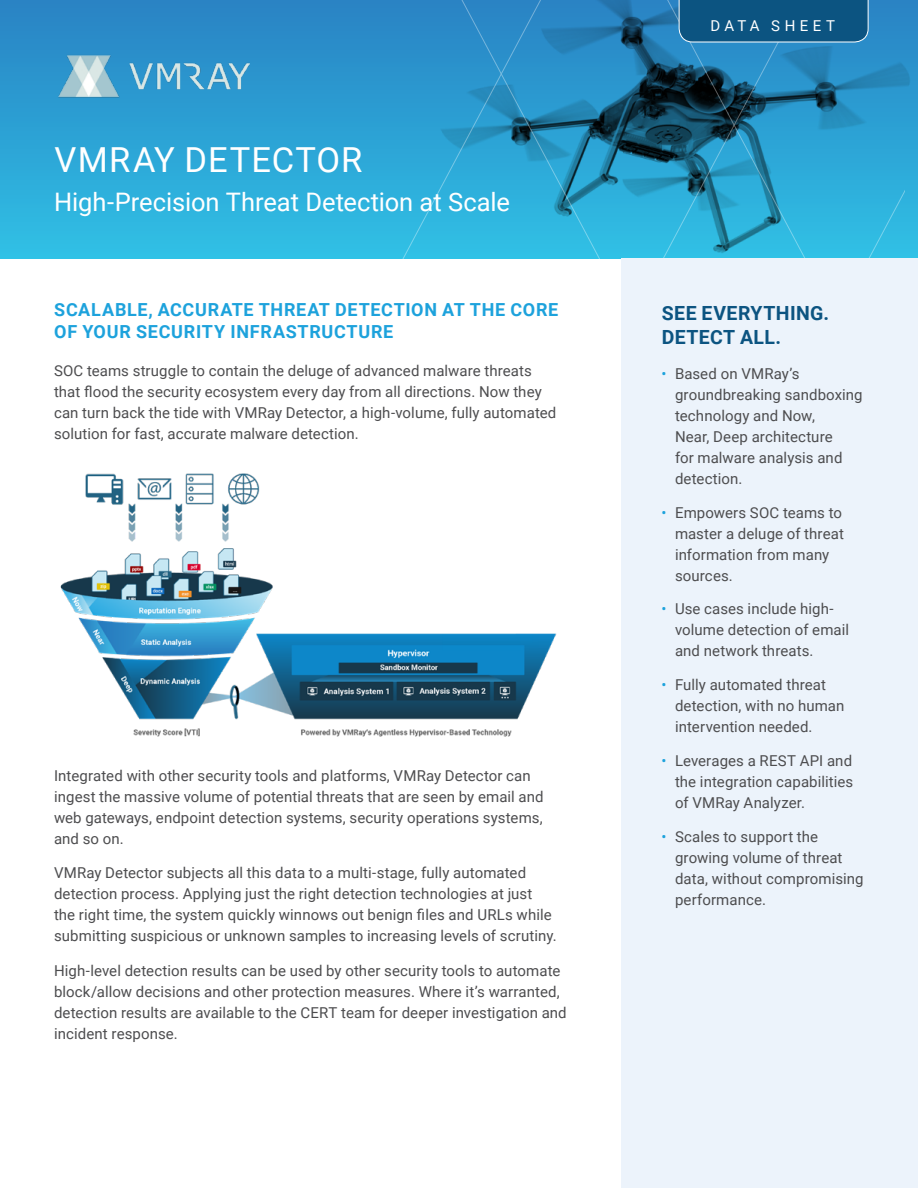
<style>
.page{position:relative;width:918px;height:1188px;background:#fff}
.page>*{position:absolute;margin:0;border:0;box-sizing:border-box;transform-origin:0 0}
.t1{font:34.5px "Roboto";letter-spacing:.03em;color:#fff}
.t2{font:25.5px "Roboto";letter-spacing:-.005em;color:#fff}
.t3{font:700 19.5px/24px "Roboto";letter-spacing:.02em;color:#0c5481}
.t4{font:700 18px/22.5px "Roboto";letter-spacing:.04em;color:#1da2dc}
.t5{font:15px/21px "Roboto";letter-spacing:.005em;color:#4d4d4f}
.t6{font:15px "Roboto";letter-spacing:.295em;color:#fff}
.s1{color:#1da2dc}
</style>
<div class="page">
<div style="left:0;top:0;width:918px;height:258px;background:linear-gradient(to bottom,#2982c3,#30c0e5)"></div>
<img style="left:904px;top:0;width:14px;height:258px">
<svg style="left:267px;top:0;width:637px;height:258px;background:#2996c4"></svg>
<img style="left:45px;top:42px;width:216px;height:68px">
<svg style="left:678px;top:0;width:191px;height:43px;background:#145a86"></svg>
<div style="left:621px;top:258px;width:297px;height:930px;background:#ecf3fb"></div>
<img style="left:60px;top:473px;width:497px;height:264px">
<h1 class="t1" style="left:55px;top:136px;width:309px">VMRAY DETECTOR</h1>
<h2 class="t2" style="left:54px;top:184px;width:457px">High-Precision Threat Detection at Scale</h2>
<p class="t4" style="left:54px;top:298px;width:506px">SCALABLE, ACCURATE THREAT DETECTION AT THE CORE<br>OF YOUR SECURITY INFRASTRUCTURE</p>
<p class="t5" style="left:54px;top:359px;width:504px">SOC teams struggle to contain the deluge of advanced malware threats that flood the security ecosystem every day from all directions. Now they can turn back the tide with VMRay Detector, a high-volume, fully automated solution for fast, accurate malware detection.</p>
<p class="t5" style="left:54px;top:764px;width:491px">Integrated with other security tools and platforms, VMRay Detector can ingest the massive volume of potential threats that are seen by email and web gateways, endpoint detection systems, security operations systems, and so on.</p>
<p class="t5" style="left:54px;top:862px;width:504px">VMRay Detector subjects all this data to a multi-stage, fully automated detection process. Applying just the right detection technologies at just the right time, the system quickly winnows out benign files and URLs while submitting suspicious or unknown samples to increasing levels of scrutiny.</p>
<p class="t5" style="left:54px;top:959px;width:514px">High-level detection results can be used by other security tools to automate block/allow decisions and other protection measures. Where it’s warranted, detection results are available to the CERT team for deeper investigation and incident response.</p>
<p class="t6" style="left:710px;top:15px;width:126px">DATA SHEET</p>
<h3 class="t3" style="left:662px;top:300px;width:169px">SEE EVERYTHING.<br>DETECT ALL.</h3>
<p class="t5" style="left:675px;top:362px;width:189px;text-indent:-14px"><span class="s1">•</span> Based on VMRay’s groundbreaking sandboxing technology and Now,<br>Near, Deep architecture<br>for malware analysis and detection.</p>
<p class="t5" style="left:675px;top:501px;width:170px;text-indent:-14px"><span class="s1">•</span> Empowers SOC teams to master a deluge of threat information from many sources.</p>
<p class="t5" style="left:675px;top:598px;width:176px;text-indent:-14px"><span class="s1">•</span> Use cases include high&shy;volume detection of email and network threats.</p>
<p class="t5" style="left:675px;top:674px;width:171px;text-indent:-14px"><span class="s1">•</span> Fully automated threat detection, with no human intervention needed.</p>
<p class="t5" style="left:675px;top:750px;width:180px;text-align:justify;text-indent:-14px"><span class="s1">•</span> Leverages a REST API and the integration capabilities of VMRay Analyzer.</p>
<p class="t5" style="left:675px;top:826px;width:190px;text-indent:-14px"><span class="s1">•</span> Scales to support the growing volume of threat data, without compromising performance.</p>
</div>
